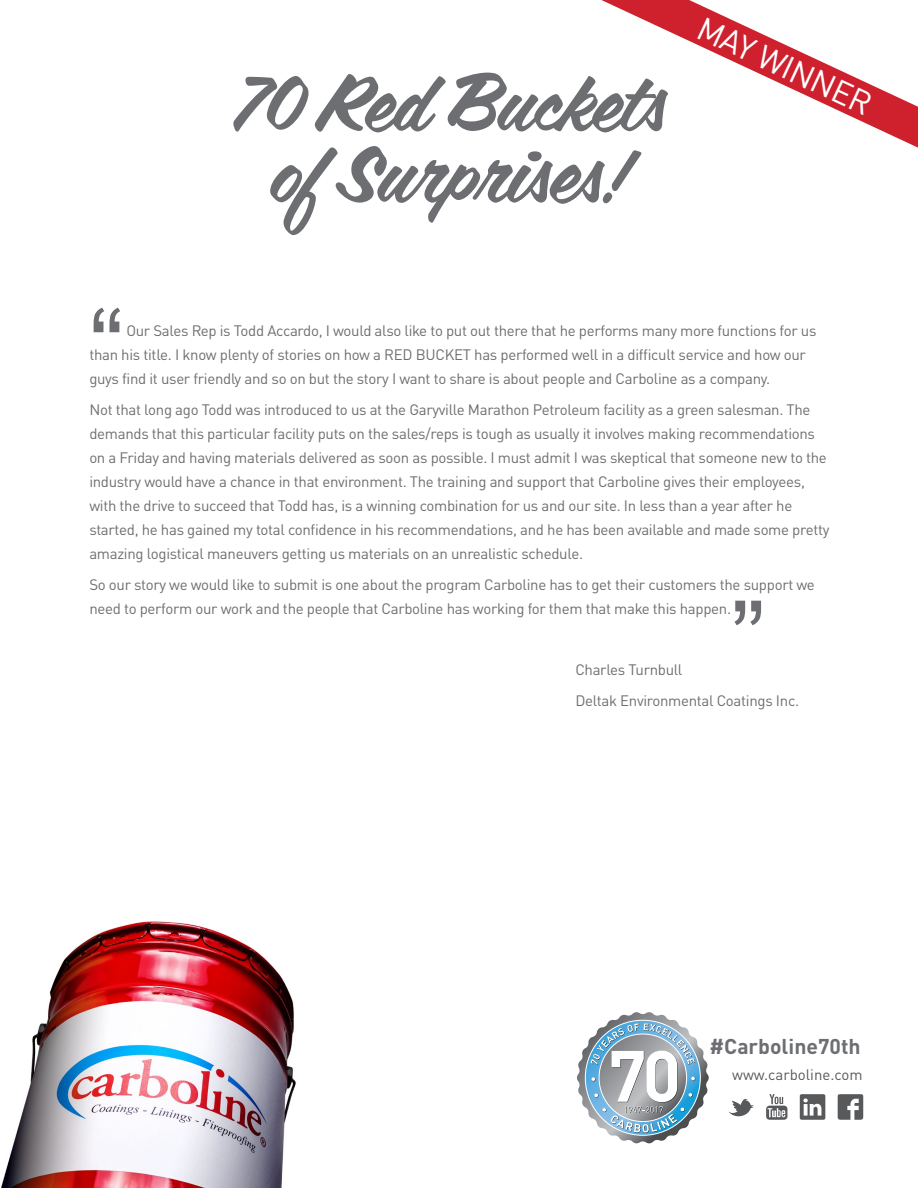
<style>
.page{position:relative;width:918px;height:1188px;background:#fff}
.page>*{position:absolute;margin:0;border:0;box-sizing:border-box;transform-origin:0 0}
.t1{font:105px "Arial";color:#6d6e71}
.t2{font:78.75px/71.4px "Coffee Service";color:#6d6e71;text-align:center}
.t3{font:32.25px "DIN Pro";color:#fff}
.t4{font:700 21.15px "DIN Pro";color:#6d6e71}
.t5{font:15px/24px "DIN Pro";letter-spacing:-.02em;color:#6d6e71}
.t6{font:15px "DIN Pro";color:#58595b}
</style>
<div class="page">
<svg style="left:577px;top:1012px;width:132px;height:132px"></svg>
<img style="left:1px;top:921px;width:295px;height:267px">
<svg style="left:601px;top:0;width:317px;height:148px"></svg>
<svg style="left:838px;top:1094px;width:25px;height:26px"></svg>
<svg style="left:800px;top:1094px;width:25px;height:26px"></svg>
<svg style="left:728px;top:1099px;width:26px;height:18px"></svg>
<svg style="left:766px;top:1094px;width:21px;height:26px"></svg>
<h2 class="t2" style="left:232px;top:71px;width:435px">70 Red Buckets of Surprises!</h2>
<h3 class="t3" style="left:710px;top:3px;width:189px;rotate:25deg">MAY WINNER</h3>
<h1 class="t1" style="left:89px;top:278px;width:36px">“</h1>
<p class="t5" style="left:89px;top:317px;width:729px;text-indent:37px">Our Sales Rep is Todd Accardo, I would also like to put out there that he performs many more functions for us than his title. I know plenty of stories on how a RED BUCKET has performed well in a difficult service and how our guys find it user friendly and so on but the story I want to share is about people and Carboline as a company.</p>
<p class="t5" style="left:89px;top:396px;width:742px">Not that long ago Todd was introduced to us at the Garyville Marathon Petroleum facility as a green salesman. The demands that this particular facility puts on the sales/reps is tough as usually it involves making recommendations on a Friday and having materials delivered as soon as possible. I must admit I was skeptical that someone new to the industry would have a chance in that environment. The training and support that Carboline gives their employees, with the drive to succeed that Todd has, is a winning combination for us and our site. In less than a year after he started, he has gained my total confidence in his recommendations, and he has been available and made some pretty amazing logistical maneuvers getting us materials on an unrealistic schedule.</p>
<p class="t5" style="left:89px;top:571px;width:727px">So our story we would like to submit is one about the program Carboline has to get their customers the support we need to perform our work and the people that Carboline has working for them that make this happen.</p>
<h1 class="t1" style="left:731px;top:571px;width:36px">”</h1>
<p class="t5" style="left:575px;top:656px;width:108px">Charles Turnbull</p>
<p class="t5" style="left:575px;top:687px;width:225px">Deltak Environmental Coatings Inc.</p>
<h3 class="t4" style="left:710px;top:1028px;width:153px">#Carboline70th</h3>
<p class="t6" style="left:732px;top:1063px;width:132px">www.carboline.com</p>
</div>
